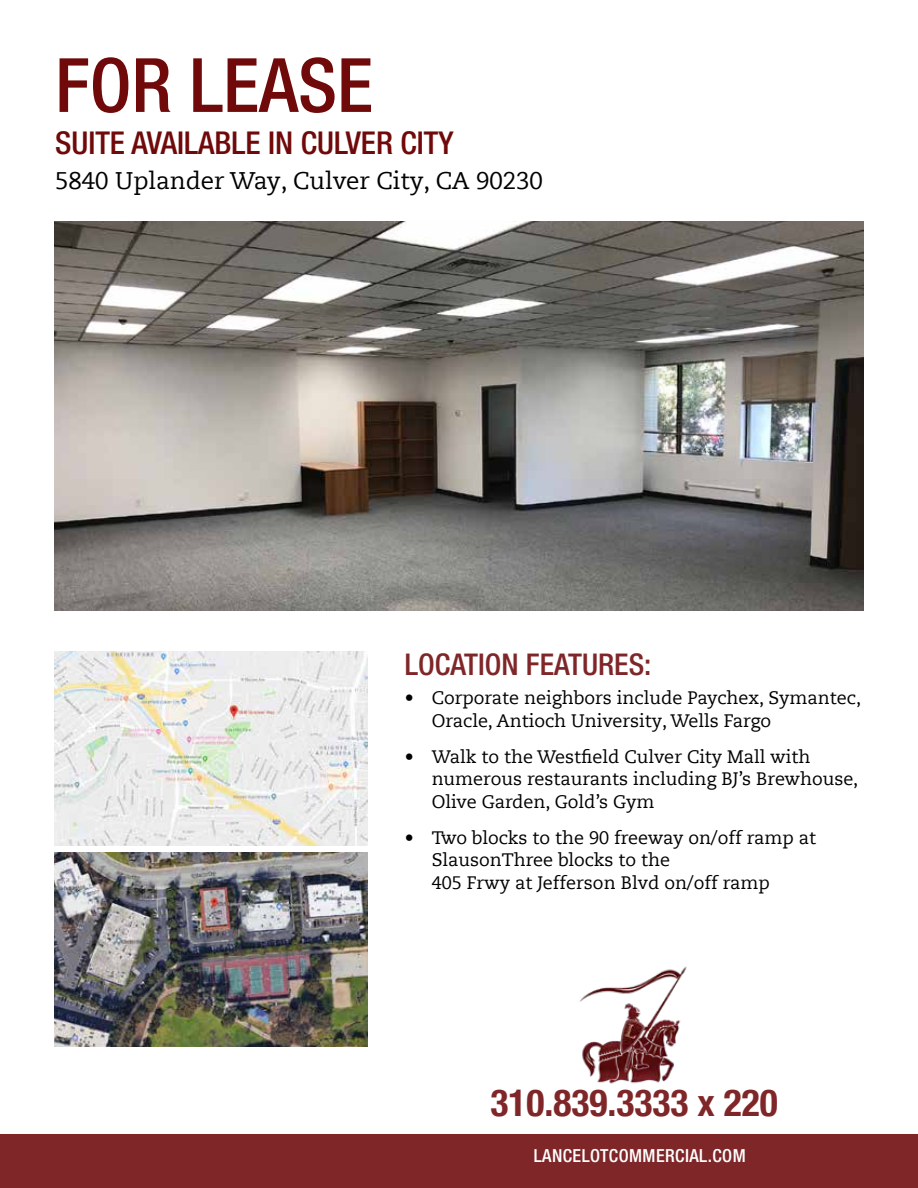
<style>
.page{position:relative;width:918px;height:1188px;background:#fff}
.page>*{position:absolute;margin:0;border:0;box-sizing:border-box;transform-origin:0 0}
.t1{font:500 condensed 75px "Helvetica Neue";color:#70090a}
.t2{font:700 condensed 37.5px "Helvetica Neue";color:#7f2629}
.t3{font:500 condensed 31.5px "Helvetica Neue";color:#70090a}
.t4{font:500 condensed 30px "Helvetica Neue";color:#7f2629}
.t5{font:24px "Caecilia Com 55 Roman";color:#000}
.t6{font:18px/22.5px "Caecilia Com 55 Roman";color:#000}
.t7{font:500 condensed 18px "Helvetica Neue";letter-spacing:.025em;color:#fff}
</style>
<div class="page">
<div style="left:0;top:1134px;width:918px;height:54px;background:#7f2629"></div>
<img style="left:54px;top:222px;width:810px;height:388px">
<img style="left:54px;top:651px;width:313px;height:195px">
<img style="left:54px;top:852px;width:313px;height:195px">
<img style="left:579px;top:966px;width:108px;height:118px">
<h1 class="t1" style="left:55px;top:41px;width:319px">FOR LEASE</h1>
<h3 class="t3" style="left:55px;top:124px;width:400px">SUITE AVAILABLE IN CULVER CITY</h3>
<h3 class="t5" style="left:55px;top:165px;width:489px">5840 Uplander Way, Culver City, CA 90230</h3>
<h3 class="t4" style="left:405px;top:646px;width:248px">LOCATION FEATURES:</h3>
<p class="t6" style="left:432px;top:686px;width:431px;text-indent:-27px">• Corporate neighbors include Paychex, Symantec,<br>Oracle, Antioch University, Wells Fargo</p>
<p class="t6" style="left:432px;top:745px;width:428px;text-indent:-27px">• Walk to the Westfield Culver City Mall with numerous restaurants including BJ’s Brewhouse,<br>Olive Garden, Gold’s Gym</p>
<p class="t6" style="left:432px;top:826px;width:386px;text-indent:-27px">• Two blocks to the 90 freeway on/off ramp at<br>SlausonThree blocks to the<br>405 Frwy at Jefferson Blvd on/off ramp</p>
<h2 class="t2" style="left:490px;top:1071px;width:289px">310.839.3333 x 220</h2>
<p class="t7" style="left:534px;top:1144px;width:213px">LANCELOTCOMMERCIAL.COM</p>
</div>
